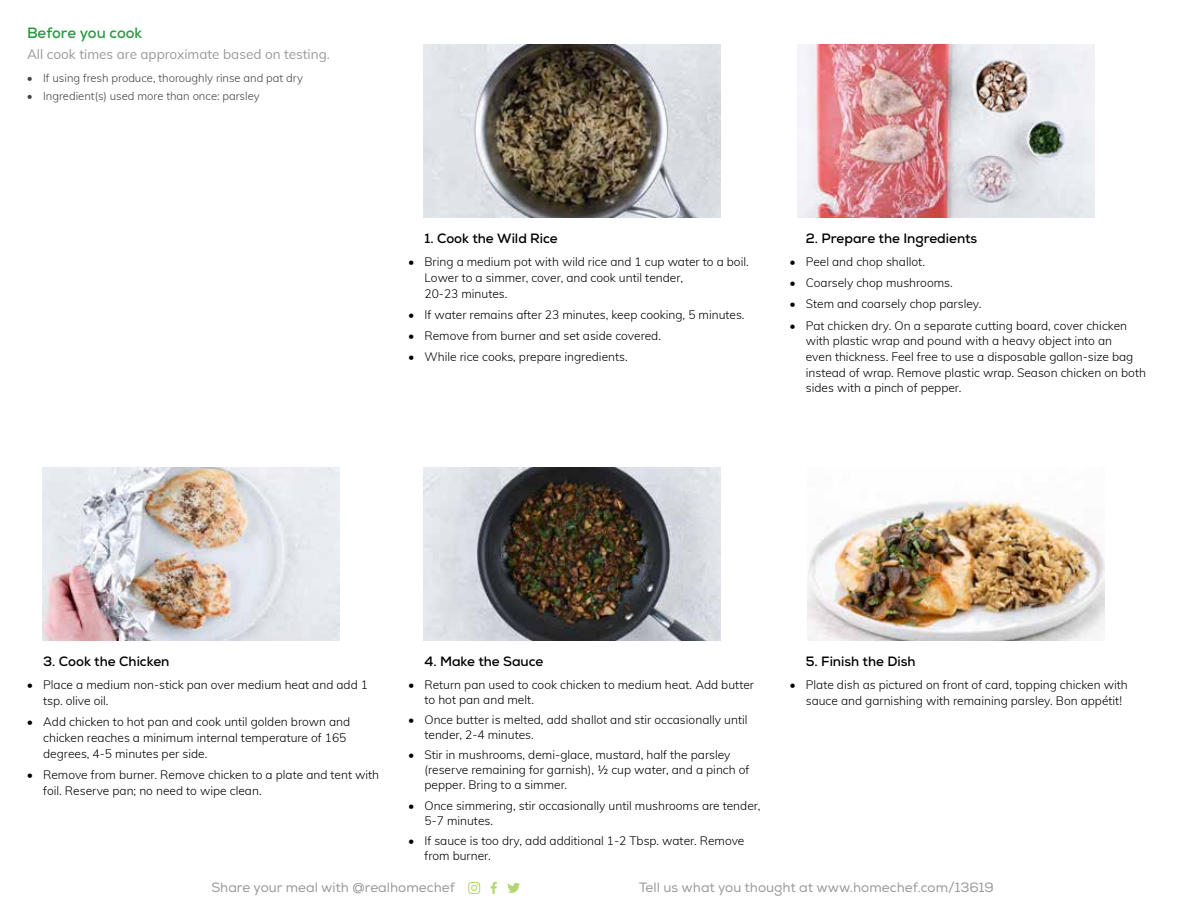
<style>
.page{position:relative;width:1188px;height:918px;background:#fff}
.page>*{position:absolute;margin:0;border:0;box-sizing:border-box;transform-origin:0 0}
.t1{font:700 15px "Nexa";letter-spacing:-.005em;color:#2c9942}
.t2{font:700 13.5px "Nexa";color:#000}
.t3{font:13.5px "Nexa";color:#9a9a9a}
.t4{font:13.5px "Muli";color:#9a9a9a}
.t5{font:300 12px/15.8px "Muli";color:#000}
.t6{font:300 11.25px "Muli";color:#414241}
</style>
<div class="page">
<svg style="left:491px;top:882px;width:6px;height:12px"></svg>
<svg style="left:468px;top:882px;width:12px;height:12px"></svg>
<svg style="left:507px;top:883px;width:13px;height:10px"></svg>
<img style="left:42px;top:467px;width:297px;height:173px">
<img style="left:423px;top:467px;width:297px;height:173px">
<img style="left:423px;top:44px;width:297px;height:173px">
<img style="left:808px;top:499px;width:297px;height:141px">
<img style="left:797px;top:44px;width:297px;height:173px">
<p class="t1" style="left:27px;top:23px;width:117px">Before you cook</p>
<p class="t4" style="left:27px;top:44px;width:304px">All cook times are approximate based on testing.</p>
<p class="t6" style="left:27px;top:69px;width:278px">• If using fresh produce, thoroughly rinse and pat dry</p>
<p class="t6" style="left:27px;top:88px;width:234px">• Ingredient(s) used more than once: parsley</p>
<p class="t2" style="left:425px;top:229px;width:135px">1. Cook the Wild Rice</p>
<p class="t5" style="left:425px;top:253px;width:326px;text-indent:-16px">• Bring a medium pot with wild rice and 1 cup water to a boil.<br>Lower to a simmer, cover, and cook until tender,<br>20-23 minutes.</p>
<p class="t5" style="left:408px;top:306px;width:338px">• If water remains after 23 minutes, keep cooking, 5 minutes.</p>
<p class="t5" style="left:408px;top:327px;width:254px">• Remove from burner and set aside covered.</p>
<p class="t5" style="left:408px;top:348px;width:221px">• While rice cooks, prepare ingredients.</p>
<p class="t2" style="left:806px;top:229px;width:173px">2. Prepare the Ingredients</p>
<p class="t5" style="left:790px;top:253px;width:137px">• Peel and chop shallot.</p>
<p class="t5" style="left:790px;top:274px;width:165px">• Coarsely chop mushrooms.</p>
<p class="t5" style="left:790px;top:296px;width:193px">• Stem and coarsely chop parsley.</p>
<p class="t5" style="left:806px;top:317px;width:342px;text-indent:-16px">• Pat chicken dry. On a separate cutting board, cover chicken with plastic wrap and pound with a heavy object into an<br>even thickness. Feel free to use a disposable gallon-size bag instead of wrap. Remove plastic wrap. Season chicken on both sides with a pinch of pepper.</p>
<p class="t2" style="left:43px;top:653px;width:128px">3. Cook the Chicken</p>
<p class="t5" style="left:43px;top:677px;width:326px;text-indent:-16px">• Place a medium non-stick pan over medium heat and add 1 tsp. olive oil.</p>
<p class="t5" style="left:43px;top:714px;width:309px;text-indent:-16px">• Add chicken to hot pan and cook until golden brown and chicken reaches a minimum internal temperature of 165 degrees, 4-5 minutes per side.</p>
<p class="t5" style="left:43px;top:766px;width:337px;text-indent:-16px">• Remove from burner. Remove chicken to a plate and tent with foil. Reserve pan; no need to wipe clean.</p>
<p class="t2" style="left:424px;top:653px;width:120px">4. Make the Sauce</p>
<p class="t5" style="left:424px;top:676px;width:331px;line-height:15px;text-indent:-16px">• Return pan used to cook chicken to medium heat. Add butter to hot pan and melt.</p>
<p class="t5" style="left:424px;top:712px;width:325px;line-height:15px;text-indent:-16px">• Once butter is melted, add shallot and stir occasionally until tender, 2-4 minutes.</p>
<p class="t5" style="left:424px;top:747px;width:327px;line-height:15px;text-indent:-16px">• Stir in mushrooms, demi-glace, mustard, half the parsley (reserve remaining for garnish), ½ cup water, and a pinch of pepper. Bring to a simmer.</p>
<p class="t5" style="left:424px;top:798px;width:337px;line-height:15px;text-indent:-16px">• Once simmering, stir occasionally until mushrooms are tender,<br>5-7 minutes.</p>
<p class="t5" style="left:424px;top:833px;width:321px;line-height:15px;text-indent:-16px">• If sauce is too dry, add additional 1-2 Tbsp. water. Remove from burner.</p>
<p class="t2" style="left:806px;top:653px;width:111px">5. Finish the Dish</p>
<p class="t5" style="left:806px;top:677px;width:324px;text-indent:-16px">• Plate dish as pictured on front of card, topping chicken with sauce and garnishing with remaining parsley. Bon appétit!</p>
<p class="t3" style="left:211px;top:879px;width:245px">Share your meal with @realhomechef</p>
<p class="t3" style="left:639px;top:879px;width:356px">Tell us what you thought at www.homechef.com/13619</p>
</div>
